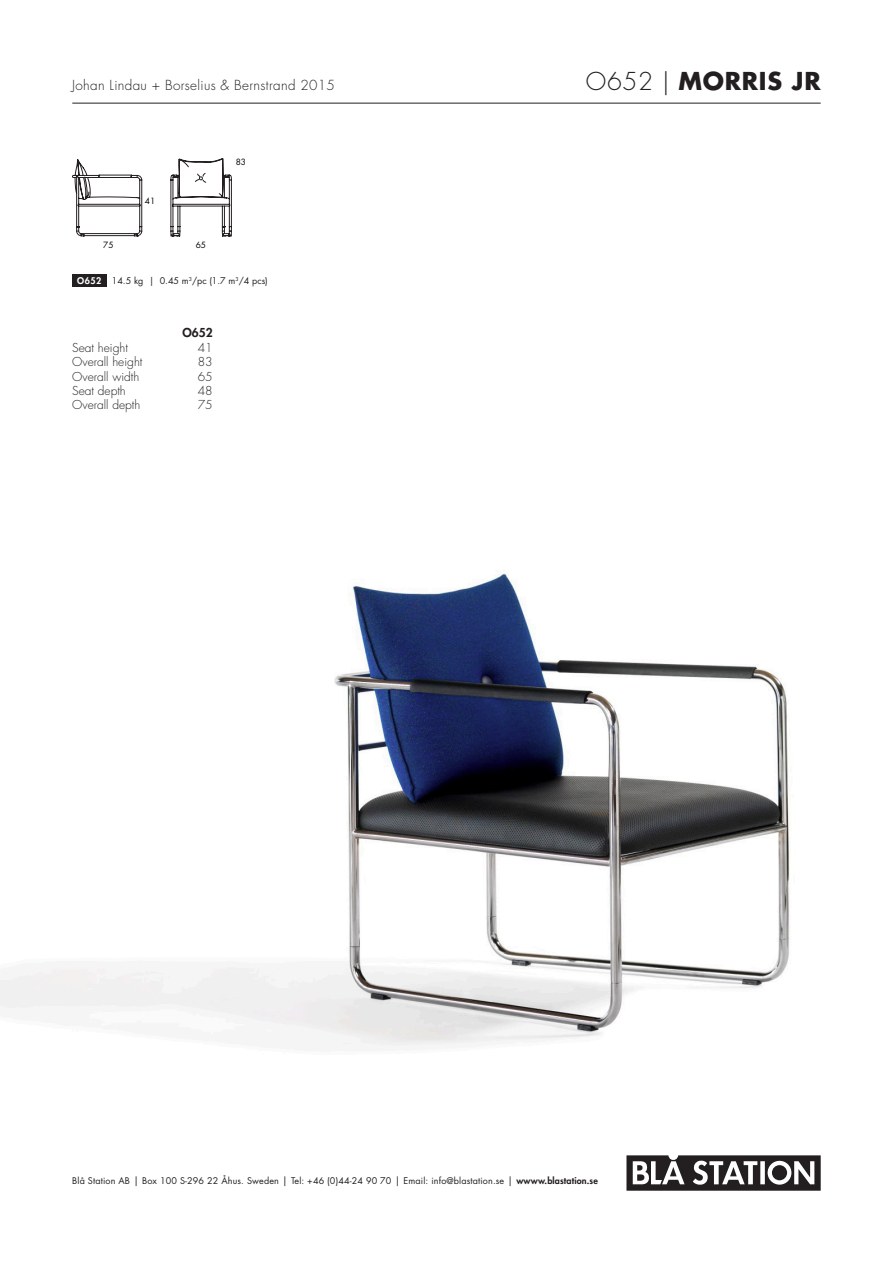
<style>
.page{position:relative;width:893px;height:1263px;background:#fff}
.page>*{position:absolute;margin:0;border:0;box-sizing:border-box;transform-origin:0 0}
.Rubrik{font:700 24px "Futura Std";letter-spacing:.03em;color:#231f20}
.Formgivare{font:300 13.5px "Futura Std";letter-spacing:.025em;color:#231f20}
.Mått{font:300 12px "Futura Std";color:#231f20}
.Mått_rubrik{font:800 12px "Futura Std";color:#231f20}
.Beskrivning{font:9px "Futura Std";letter-spacing:.015em;color:#231f20}
.Beskrivning-2{font:800 9px "Futura Std";color:#fff}
.t1{font:8.4px "Futura Std";color:#050504}
.s1{font-weight:300}
.s2{font-size:9.75px}
.s3{font-weight:800}
</style>
<div class="page">
<svg style="left:626px;top:1155px;width:195px;height:36px"></svg>
<hr style="left:72px;top:103px;width:749px;height:1px;background:#231f20">
<svg style="left:72px;top:158px;width:160px;height:78px"></svg>
<div style="left:72px;top:274px;width:34px;height:13px;background:#231f20"></div>
<img style="left:0;top:573px;width:790px;height:473px">
<p class="Formgivare" style="left:72px;top:77px;width:264px">Johan Lindau + Borselius &amp; Bernstrand 2015</p>
<p class="Rubrik" style="left:586px;top:65px;width:236px"><span class="s1">O652 |</span> MORRIS JR</p>
<p class="t1" style="left:145px;top:195px;width:12px">41</p>
<p class="t1" style="left:236px;top:156px;width:12px">83</p>
<p class="t1" style="left:103px;top:240px;width:12px">75</p>
<p class="t1" style="left:196px;top:240px;width:12px">65</p>
<p class="Beskrivning" style="left:112px;top:275px;width:157px">14.5 kg | 0.45 m<sup>3</sup>/pc (1.7 m<sup>3</sup>/4 pcs)</p>
<p class="Beskrivning-2" style="left:77px;top:275px;width:25px">O652</p>
<p class="Mått_rubrik" style="left:182px;top:325px;width:32px">O652</p>
<p class="Mått" style="left:72px;top:340px;width:57px">Seat height</p>
<p class="Mått" style="left:198px;top:340px;width:16px">41</p>
<p class="Mått" style="left:72px;top:354px;width:72px">Overall height</p>
<p class="Mått" style="left:198px;top:354px;width:16px">83</p>
<p class="Mått" style="left:72px;top:369px;width:69px">Overall width</p>
<p class="Mått" style="left:198px;top:369px;width:16px">65</p>
<p class="Mått" style="left:72px;top:383px;width:55px">Seat depth</p>
<p class="Mått" style="left:198px;top:383px;width:16px">48</p>
<p class="Mått" style="left:72px;top:398px;width:70px">Overall depth</p>
<p class="Mått" style="left:198px;top:398px;width:16px">75</p>
<p class="Beskrivning" style="left:72px;top:1175px;width:527px">Blå Station AB <span class="s2">|</span> Box 100 S-296 22 Åhus. Sweden <span class="s2">|</span> Tel: +46 (0)44-24 90 70 <span class="s2">|</span> Email: info@blastation.se <span class="s2">|</span> <span class="s3">wwww.blastation.se</span></p>
</div>
